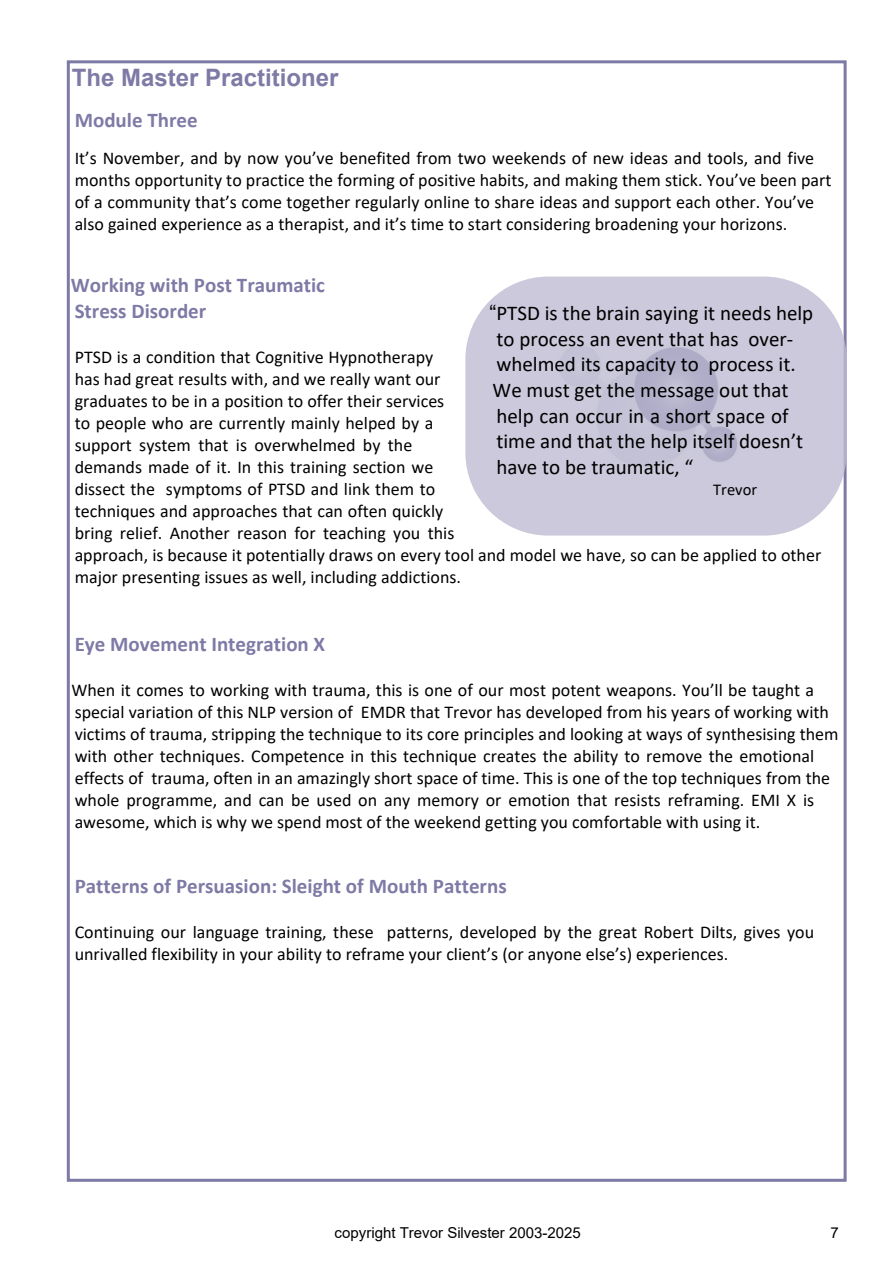
<style>
.page{position:relative;width:893px;height:1263px;background:#fff}
.page>*{position:absolute;margin:0;border:0;box-sizing:border-box;transform-origin:0 0}
.t1{font:700 24px "Arial";color:#7e7aa6}
.t2{font:21px/25.7px "Calibri";color:#000}
.t3{font:700 21px/25.7px "Calibri";color:#7e7aa6}
.t4{font:18px/22px "Calibri";color:#000}
.t5{font:16.5px "Calibri";color:#000}
.t6{font:15px "Arial";color:#000}
.s1{font-family:"Arial"}
</style>
<div class="page">
<div style="left:465px;top:277px;width:382px;height:259px;background:#bebcd2;border-radius:83px;opacity:.8"></div>
<h1 class="t1" style="left:72px;top:68px;width:268px">The Master Practitioner</h1>
<p class="t3" style="left:75px;top:109px;width:124px">Module Three</p>
<p class="t4" style="left:75px;top:149px;width:758px">It’s November, and by now you’ve benefited from two weekends of new ideas and tools, and five months opportunity to practice the forming of positive habits, and making them stick. You’ve been part of a community that’s come together regularly online to share ideas and support each other. You’ve also gained experience as a therapist, and it’s time to start considering broadening your horizons.</p>
<p class="t3" style="left:71px;top:274px;width:256px">Working with Post Traumatic<br>Stress Disorder</p>
<p class="t4" style="left:75px;top:347px;width:748px">PTSD is a condition that Cognitive Hypnotherapy<br>has had great results with, and we really want our<br>graduates to be in a position to offer their services<br>to people who are currently mainly helped by a<br>support system that is overwhelmed by the<br>demands made of it. In this training section we<br>dissect the symptoms of PTSD and link them to<br>techniques and approaches that can often quickly<br>bring relief. Another reason for teaching you this<br>approach, is because it potentially draws on every tool and model we have, so can be applied to other major presenting issues as well, including addictions.</p>
<p class="t2" style="left:489px;top:302px;width:325px"><span class="s1">“</span>PTSD is the brain saying it needs help to process an event that has over&shy;whelmed its capacity to process it.<br>We must get the message out that help can occur in a short space of time and that the help itself doesn’t have to be traumatic, “</p>
<p class="t5" style="left:713px;top:483px;width:45px">Trevor</p>
<p class="t3" style="left:75px;top:633px;width:252px">Eye Movement Integration X</p>
<p class="t4" style="left:71px;top:681px;width:769px">When it comes to working with trauma, this is one of our most potent weapons. You’ll be taught a special variation of this NLP version of EMDR that Trevor has developed from his years of working with victims of trauma, stripping the technique to its core principles and looking at ways of synthesising them with other techniques. Competence in this technique creates the ability to remove the emotional effects of trauma, often in an amazingly short space of time. This is one of the top techniques from the whole programme, and can be used on any memory or emotion that resists reframing. EMI X is awesome, which is why we spend most of the weekend getting you comfortable with using it.</p>
<p class="t3" style="left:75px;top:875px;width:434px">Patterns of Persuasion: Sleight of Mouth Patterns</p>
<p class="t4" style="left:75px;top:922px;width:741px">Continuing our language training, these patterns, developed by the great Robert Dilts, gives you unrivalled flexibility in your ability to reframe your client’s (or anyone else’s) experiences.</p>
<p class="t6" style="left:335px;top:1227px;width:248px">copyright Trevor Silvester 2003-2025</p>
<p class="t6" style="left:831px;top:1227px;width:10px">7</p>
</div>
